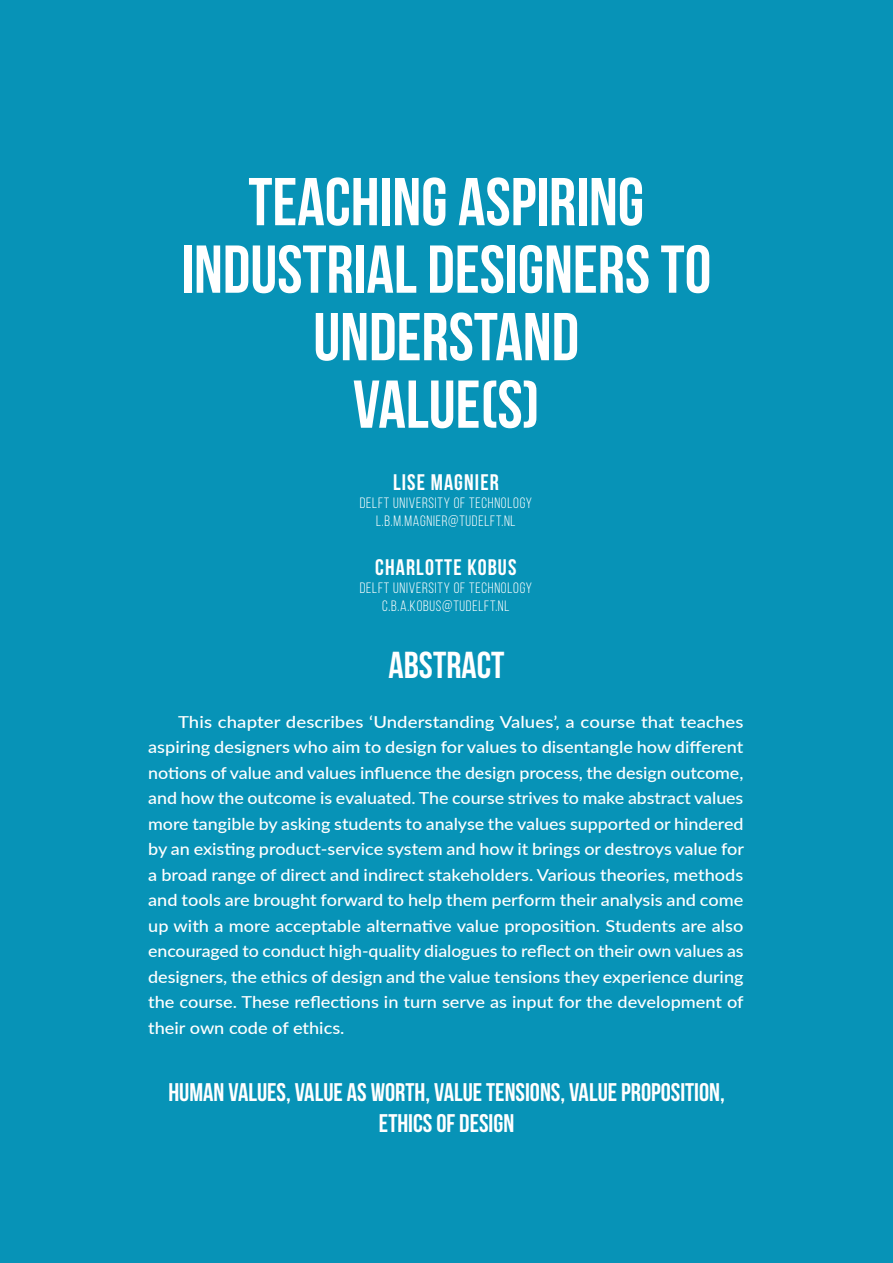
<style>
.page{position:relative;width:893px;height:1263px;background:#0793b7}
.page>*{position:absolute;margin:0;border:0;box-sizing:border-box;transform-origin:0 0}
.Title_Text__45pt{font:67.5px/67.5px "Bebas Neue";color:#fff;text-align:center}
.Subtitle{font:37.5px "Bebas Neue";color:#fff}
.Subtitle-2{font:25.5px/30.6px "Bebas Neue";color:#fff;text-align:center}
.Author_Name{font:700 22.5px "Bebas Neue";letter-spacing:.05em;color:#fff}
.TEXT_-_Lato_Regular{font:500 16.5px/25.5px "Lato";color:#fff;text-align:justify;scale:1.12 1}
.Author_Name-2{font:15px "Bebas Neue";letter-spacing:.05em;color:#fff}
</style>
<div class="page">
<p class="Title_Text__45pt" style="left:181px;top:167px;width:532px">TEACHING ASPIRING<br>INDUSTRIAL DESIGNERS TO<br>UNDERSTAND</p>
<p class="Title_Text__45pt" style="left:353px;top:370px;width:188px">VALUE(S)</p>
<p class="Author_Name" style="left:393px;top:469px;width:107px">LISE MAGNIER</p>
<p class="Author_Name-2" style="left:360px;top:494px;width:174px">DELFT UNIVERSITY OF TECHNOLOGY</p>
<p class="Author_Name-2" style="left:376px;top:512px;width:141px">L.B.M.MAGNIER@TUDELFT.NL</p>
<p class="Author_Name" style="left:375px;top:554px;width:143px">CHARLOTTE KOBUS</p>
<p class="Author_Name-2" style="left:360px;top:579px;width:174px">DELFT UNIVERSITY OF TECHNOLOGY</p>
<p class="Author_Name-2" style="left:382px;top:597px;width:129px">C.B.A.KOBUS@TUDELFT.NL</p>
<p class="Subtitle" style="left:388px;top:644px;width:117px">ABSTRACT</p>
<p class="TEXT_-_Lato_Regular" style="left:148px;top:708px;width:533px;text-indent:30px">This chapter describes ‘Understanding Values’, a course that teaches aspiring designers who aim to design for values to disentangle how different notions of value and values influence the design process, the design outcome, and how the outcome is evaluated. The course strives to make abstract values more tangible by asking students to analyse the values supported or hindered by an existing product-service system and how it brings or destroys value for a broad range of direct and indirect stakeholders. Various theories, methods and tools are brought forward to help them perform their analysis and come up with a more acceptable alternative value proposition. Students are also encouraged to conduct high-quality dialogues to reflect on their own values as designers, the ethics of design and the value tensions they experience during the course. These reflections in turn serve as input for the development of their own code of ethics.</p>
<p class="Subtitle-2" style="left:168px;top:1077px;width:558px">HUMAN VALUES, VALUE AS WORTH, VALUE TENSIONS, VALUE PROPOSITION,<br>ETHICS OF DESIGN</p>
</div>
